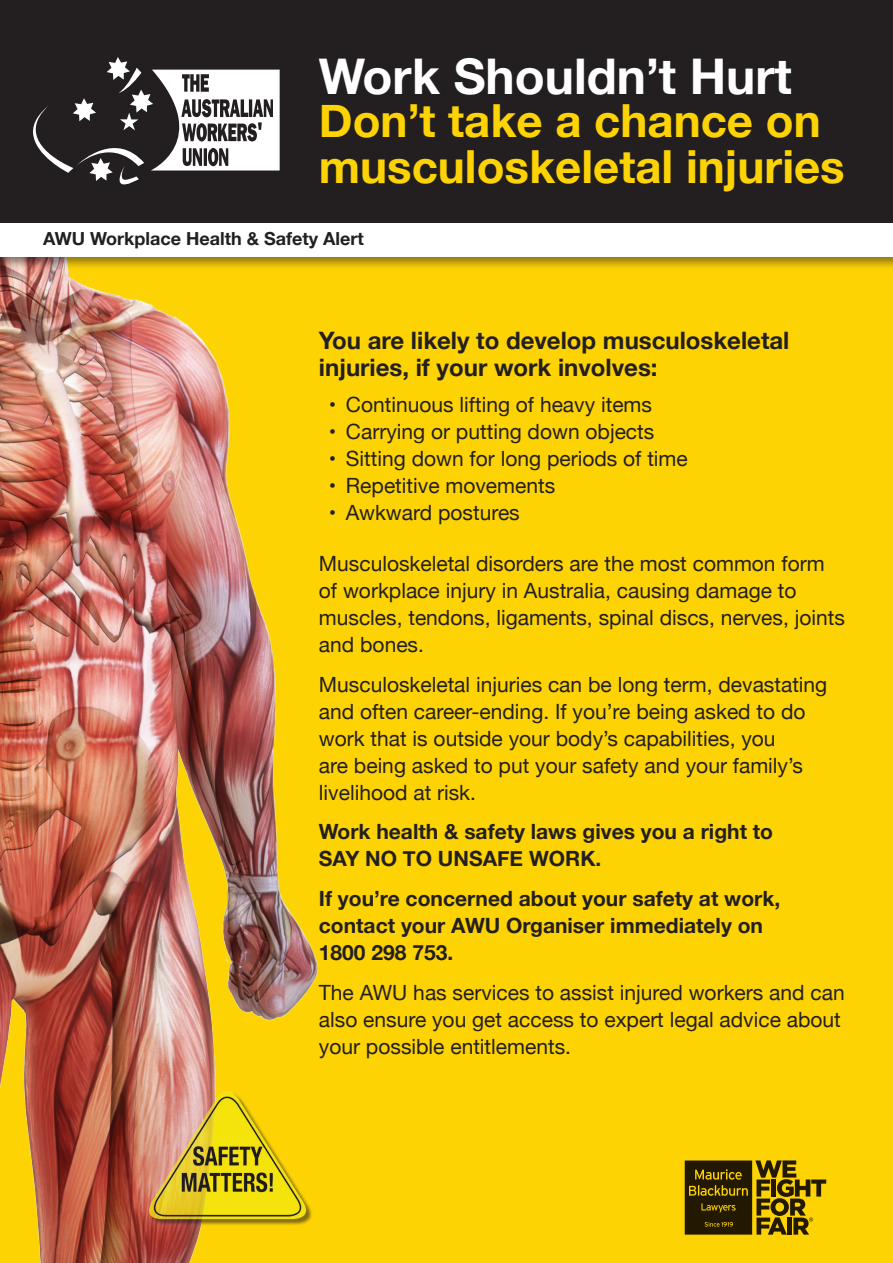
<style>
.page{position:relative;width:893px;height:1263px;background:#fff}
.page>*{position:absolute;margin:0;border:0;box-sizing:border-box;transform-origin:0 0}
.t1{font:700 49.2px "Helvetica Neue";color:#fff}
.t2{font:700 45.6px/45.6px "Helvetica Neue";color:#fed304}
.t3{font:700 24px/27px "Helvetica Neue";color:#231f20}
.t4{font:21px/27px "Helvetica Neue";color:#231f20}
.t5{font:700 21px/27px "Helvetica Neue";color:#231f20}
.t6{font:700 18px "Helvetica Neue";color:#231f20}
</style>
<div class="page">
<div style="left:0;top:219px;width:893px;height:1044px;background:#fed304"></div>
<img style="left:0;top:271px;width:318px;height:992px">
<div style="left:0;top:0;width:893px;height:256px;background:#231f20"></div>
<img style="left:150px;top:1091px;width:163px;height:134px">
<div style="left:0;top:221px;width:893px;height:50px;background:#231f20;opacity:.5"></div>
<div style="left:0;top:223px;width:893px;height:33px;background:#fff"></div>
<svg style="left:33px;top:57px;width:247px;height:128px"></svg>
<h1 class="t1" style="left:319px;top:38px;width:474px">Work Shouldn’t Hurt</h1>
<h2 class="t2" style="left:319px;top:99px;width:527px">Don’t take a chance on musculoskeletal injuries</h2>
<p class="t6" style="left:43px;top:225px;width:322px">AWU Workplace Health &amp; Safety Alert</p>
<p class="t3" style="left:319px;top:328px;width:472px">You are likely to develop musculoskeletal injuries, if your work involves:</p>
<p class="t4" style="left:329px;top:392px;width:325px">• Continuous lifting of heavy items</p>
<p class="t4" style="left:329px;top:419px;width:327px">• Carrying or putting down objects</p>
<p class="t4" style="left:329px;top:446px;width:360px">• Sitting down for long periods of time</p>
<p class="t4" style="left:329px;top:473px;width:228px">• Repetitive movements</p>
<p class="t4" style="left:329px;top:500px;width:192px">• Awkward postures</p>
<p class="t4" style="left:319px;top:551px;width:527px">Musculoskeletal disorders are the most common form of workplace injury in Australia, causing damage to muscles, tendons, ligaments, spinal discs, nerves, joints and bones.</p>
<p class="t4" style="left:319px;top:672px;width:510px">Musculoskeletal injuries can be long term, devastating and often career-ending. If you’re being asked to do work that is outside your body’s capabilities, you<br>are being asked to put your safety and your family’s livelihood at risk.</p>
<p class="t5" style="left:319px;top:819px;width:456px">Work health &amp; safety laws gives you a right to<br>SAY NO TO UNSAFE WORK.</p>
<p class="t5" style="left:319px;top:886px;width:463px">If you’re concerned about your safety at work, contact your AWU Organiser immediately on<br>1800 298 753.</p>
<p class="t4" style="left:319px;top:980px;width:527px">The AWU has services to assist injured workers and can also ensure you get access to expert legal advice about your possible entitlements.</p>
</div>
